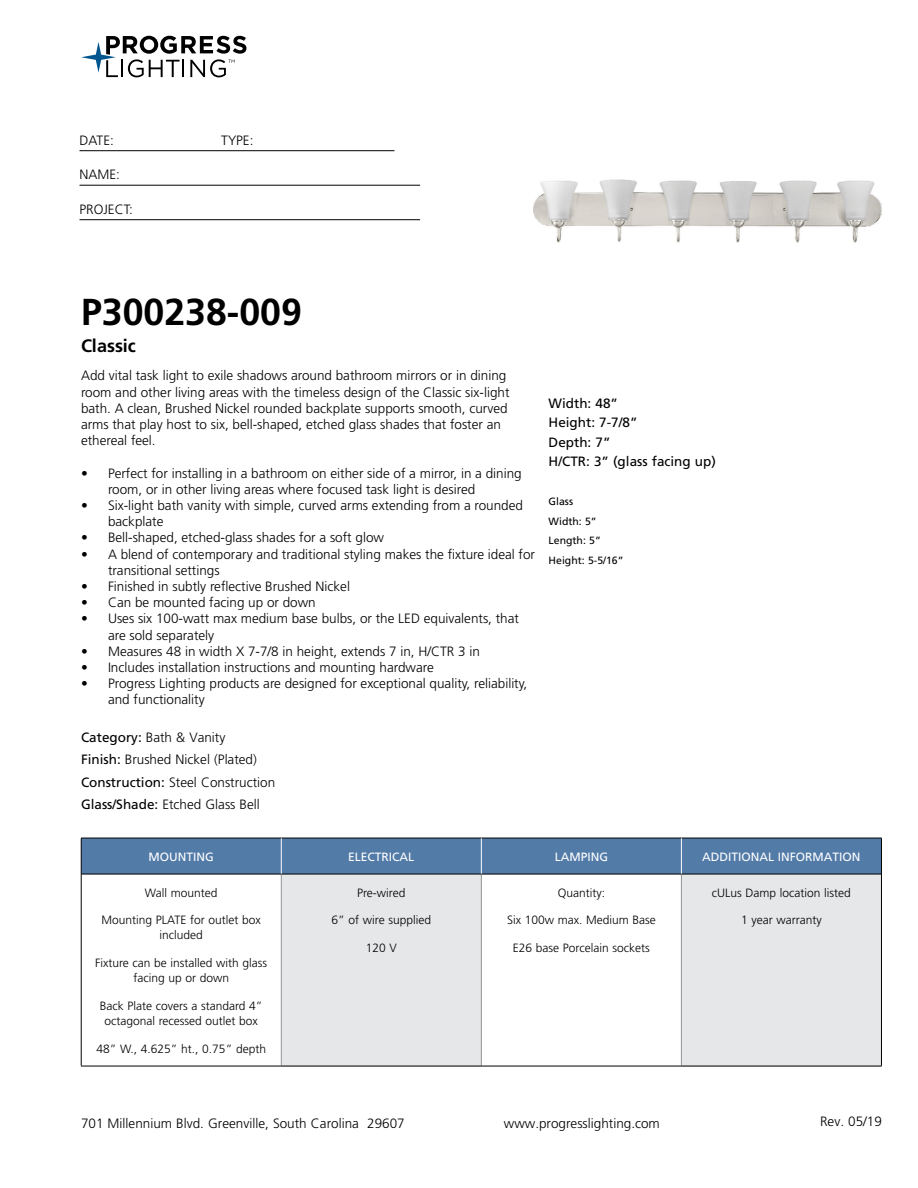
<style>
.page{position:relative;width:918px;height:1188px;background:#fff}
.page>*{position:absolute;margin:0;border:0;box-sizing:border-box;transform-origin:0 0}
.t1{font:700 37.5px "Frutiger LT Std";color:#000}
.t2{font:700 18px "Frutiger LT Std";color:#000}
.t3{font:300 13.5px/16.2px "Frutiger LT Std";color:#000}
.t4{font:13.5px/19.5px "Frutiger LT Std";color:#000}
.t5{font:300 12px/15px "Frutiger LT Std";color:#000;text-align:center}
.t6{font:12px "Frutiger LT Std";color:#fff}
.t7{font:10.5px/19.5px "Frutiger LT Std";color:#000}
.s1{font-weight:400}
</style>
<div class="page">
<svg style="left:81px;top:36px;width:165px;height:41px"></svg>
<hr style="left:80px;top:150px;width:314px;height:1px;background:#000">
<hr style="left:80px;top:185px;width:340px;height:1px;background:#000">
<hr style="left:80px;top:219px;width:340px;height:1px;background:#000">
<div style="left:82px;top:839px;width:799px;height:35px;background:#527ba8"></div>
<div style="left:281px;top:874px;width:200px;height:192px;background:#e6e7e8"></div>
<div style="left:681px;top:874px;width:200px;height:192px;background:#e6e7e8"></div>
<hr style="left:281px;top:874px;width:1px;height:192px;background:#939598">
<hr style="left:481px;top:874px;width:1px;height:192px;background:#939598">
<hr style="left:681px;top:874px;width:1px;height:192px;background:#939598">
<hr style="left:81px;top:874px;width:200px;height:1px;background:#000">
<hr style="left:281px;top:874px;width:200px;height:1px;background:#000">
<hr style="left:481px;top:874px;width:200px;height:1px;background:#000">
<hr style="left:681px;top:874px;width:200px;height:1px;background:#000">
<hr style="left:81px;top:1066px;width:200px;height:1px;background:#000">
<hr style="left:281px;top:1066px;width:200px;height:1px;background:#000">
<hr style="left:481px;top:1066px;width:200px;height:1px;background:#000">
<hr style="left:681px;top:1066px;width:201px;height:1px;background:#000">
<hr style="left:81px;top:838px;width:200px;height:1px;background:#000">
<hr style="left:81px;top:838px;width:1px;height:36px;background:#000">
<hr style="left:281px;top:838px;width:200px;height:1px;background:#000">
<hr style="left:481px;top:838px;width:200px;height:1px;background:#000">
<hr style="left:681px;top:838px;width:201px;height:1px;background:#000">
<hr style="left:881px;top:838px;width:1px;height:36px;background:#000">
<hr style="left:81px;top:874px;width:1px;height:192px;background:#000">
<hr style="left:881px;top:874px;width:1px;height:192px;background:#000">
<hr style="left:281px;top:838px;width:1px;height:36px;background:#fff">
<hr style="left:681px;top:838px;width:1px;height:36px;background:#fff">
<hr style="left:481px;top:838px;width:1px;height:36px;background:#fff">
<img style="left:533px;top:179px;width:349px;height:64px">
<p class="t3" style="left:80px;top:132px;width:36px">DATE:</p>
<p class="t3" style="left:221px;top:132px;width:34px">TYPE:</p>
<p class="t3" style="left:80px;top:167px;width:42px">NAME:</p>
<p class="t3" style="left:80px;top:201px;width:55px">PROJECT:</p>
<h1 class="t1" style="left:81px;top:290px;width:222px">P300238-009</h1>
<h2 class="t2" style="left:81px;top:335px;width:56px">Classic</h2>
<p class="t3" style="left:81px;top:368px;width:430px">Add vital task light to exile shadows around bathroom mirrors or in dining room and other living areas with the timeless design of the Classic six-light bath. A clean, Brushed Nickel rounded backplate supports smooth, curved arms that play host to six, bell-shaped, etched glass shades that foster an ethereal feel.</p>
<p class="t3" style="left:108px;top:465px;width:415px;text-indent:-27px">• Perfect for installing in a bathroom on either side of a mirror, in a dining room, or in other living areas where focused task light is desired</p>
<p class="t3" style="left:108px;top:497px;width:417px;text-indent:-27px">• Six-light bath vanity with simple, curved arms extending from a rounded backplate</p>
<p class="t3" style="left:81px;top:530px;width:305px">• Bell-shaped, etched-glass shades for a soft glow</p>
<p class="t3" style="left:108px;top:546px;width:429px;text-indent:-27px">• A blend of contemporary and traditional styling makes the fixture ideal for transitional settings</p>
<p class="t3" style="left:81px;top:578px;width:271px">• Finished in subtly reflective Brushed Nickel</p>
<p class="t3" style="left:81px;top:595px;width:236px">• Can be mounted facing up or down</p>
<p class="t3" style="left:108px;top:611px;width:413px;text-indent:-27px">• Uses six 100-watt max medium base bulbs, or the LED equivalents, that are sold separately</p>
<p class="t3" style="left:81px;top:643px;width:400px">• Measures 48 in width X 7-7/8 in height, extends 7 in, H/CTR 3 in</p>
<p class="t3" style="left:81px;top:659px;width:354px">• Includes installation instructions and mounting hardware</p>
<p class="t3" style="left:108px;top:676px;width:421px;text-indent:-27px">• Progress Lighting products are designed for exceptional quality, reliability, and functionality</p>
<p class="t3" style="left:81px;top:726px;width:196px;line-height:22.5px"><span class="s1">Category:</span> Bath &amp; Vanity<br><span class="s1">Finish:</span> Brushed Nickel (Plated)<br><span class="s1">Construction:</span> Steel Construction<br><span class="s1">Glass/Shade:</span> Etched Glass Bell</p>
<p class="t4" style="left:549px;top:393px;width:169px">Width: 48”<br>Height: 7-7/8”<br>Depth: 7”<br>H/CTR: 3” (glass facing up)</p>
<p class="t7" style="left:549px;top:492px;width:76px">Glass<br>Width: 5”<br>Length: 5”<br>Height: 5-5/16”</p>
<p class="t6" style="left:149px;top:849px;width:67px">MOUNTING</p>
<p class="t6" style="left:348px;top:849px;width:68px">ELECTRICAL</p>
<p class="t6" style="left:555px;top:849px;width:55px">LAMPING</p>
<p class="t6" style="left:702px;top:849px;width:160px">ADDITIONAL INFORMATION</p>
<p class="t5" style="left:145px;top:885px;width:74px">Wall mounted</p>
<p class="t5" style="left:102px;top:913px;width:161px">Mounting PLATE for outlet box included</p>
<p class="t5" style="left:95px;top:956px;width:174px">Fixture can be installed with glass facing up or down</p>
<p class="t5" style="left:100px;top:998px;width:164px">Back Plate covers a standard 4” octagonal recessed outlet box</p>
<p class="t5" style="left:96px;top:1041px;width:171px">48” W., 4.625” ht., 0.75” depth</p>
<p class="t5" style="left:357px;top:885px;width:50px">Pre-wired</p>
<p class="t5" style="left:332px;top:913px;width:101px">6” of wire supplied</p>
<p class="t5" style="left:366px;top:941px;width:33px">120 V</p>
<p class="t5" style="left:712px;top:885px;width:141px">cULus Damp location listed</p>
<p class="t5" style="left:741px;top:913px;width:82px">1 year warranty</p>
<p class="t5" style="left:558px;top:885px;width:49px">Quantity:</p>
<p class="t5" style="left:507px;top:913px;width:150px">Six 100w max. Medium Base</p>
<p class="t5" style="left:513px;top:941px;width:138px">E26 base Porcelain sockets</p>
<p class="t3" style="left:81px;top:1115px;width:325px">701 Millennium Blvd. Greenville, South Carolina 29607</p>
<p class="t3" style="left:504px;top:1115px;width:158px">www.progresslighting.com</p>
<p class="t3" style="left:820px;top:1114px;width:63px">Rev. 05/19</p>
</div>
